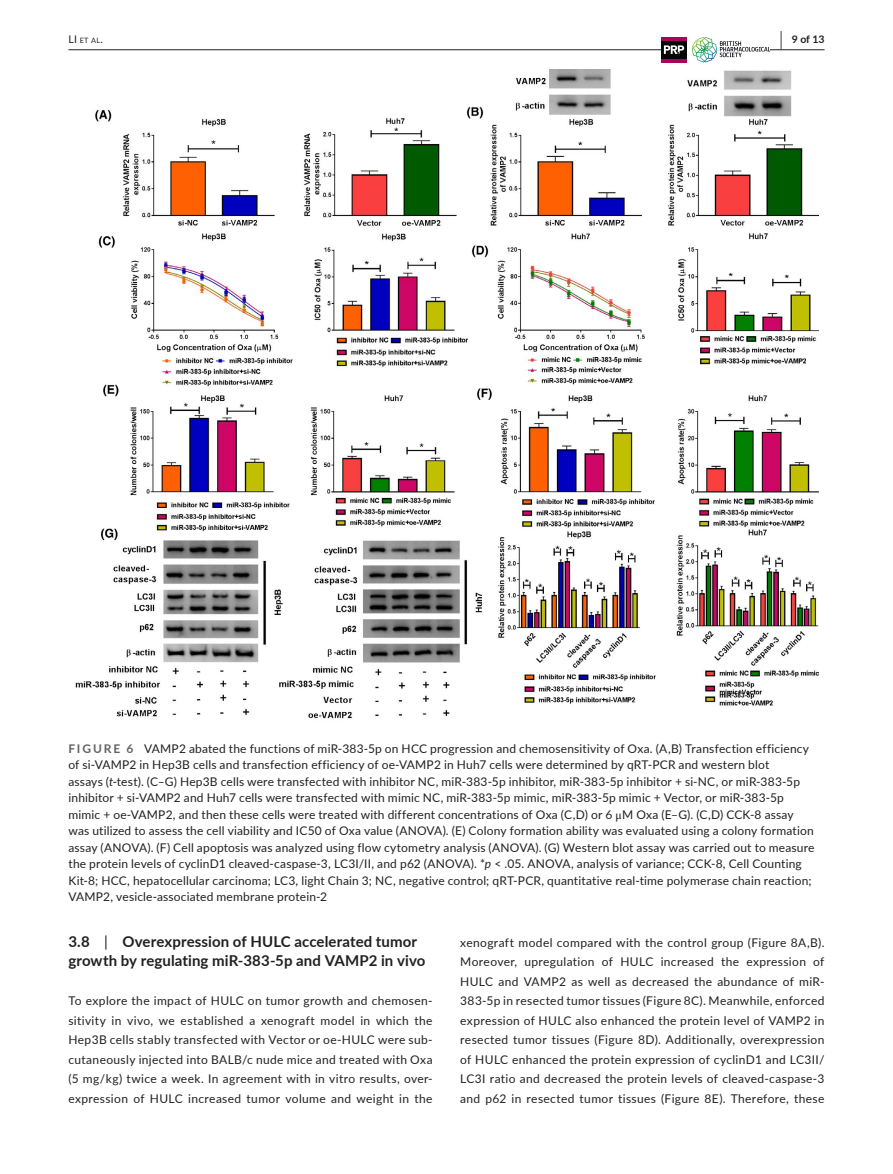
<style>
.page{position:relative;width:893px;height:1174px;background:#fff}
.page>*{position:absolute;margin:0;border:0;box-sizing:border-box;transform-origin:0 0}
.t1{font:700 15px/19.5px "Lato";letter-spacing:.005em;color:#231f20}
.t2{font:12px/19.5px "Lato";letter-spacing:.015em;color:#231f20;text-align:justify}
.t3{font:700 10.5px "Lato";color:#231f20}
.t4{font:7.35px "Lato";color:#231f20}
.s1{font-size:10.5px}
.s2{font-size:19.5px}
.s3{font-weight:700;color:#636366}
.s4{font-style:italic}
.s5{font-family:"STIX"}
.s6{font-weight:400}
</style>
<div class="page">
<hr style="left:68px;top:49px;width:756px;height:1px;background:#231f20">
<div style="left:661px;top:37px;width:109px;height:25px;background:#fff"></div>
<div style="left:661px;top:37px;width:26px;height:25px;background:#070606"></div>
<hr style="left:661px;top:37px;width:26px;height:3px;background:#a60660">
<hr style="left:661px;top:59px;width:26px;height:3px;background:#a60660">
<svg style="left:664px;top:45px;width:20px;height:9px"></svg>
<svg style="left:692px;top:37px;width:78px;height:25px"></svg>
<img style="left:75px;top:69px;width:744px;height:650px">
<p class="t4" style="left:68px;top:35px;width:36px"><span class="s1">LI</span> et al<span class="s1">.</span></p>
<p class="t3" style="left:780px;top:31px;width:46px"><span class="s2">|</span> 9 of 13</p>
<p class="t2" style="left:68px;top:739px;width:748px;line-height:16.5px;text-align:left"><span class="s3">FIGURE 6</span> VAMP2 abated the functions of miR-383-5p on HCC progression and chemosensitivity of Oxa. (A,B) Transfection efficiency of si-VAMP2 in Hep3B cells and transfection efficiency of oe-VAMP2 in Huh7 cells were determined by qRT-PCR and western blot<br>assays (<span class="s4">t</span>-test). (C–G) Hep3B cells were transfected with inhibitor NC, miR-383-5p inhibitor, miR-383-5p inhibitor + si-NC, or miR-383-5p inhibitor + si-VAMP2 and Huh7 cells were transfected with mimic NC, miR-383-5p mimic, miR-383-5p mimic + Vector, or miR-383-5p mimic + oe-VAMP2, and then these cells were treated with different concentrations of Oxa (C,D) or 6 <span class="s5">μ</span>M Oxa (E–G). (C,D) CCK-8 assay was utilized to assess the cell viability and IC50 of Oxa value (ANOVA). (E) Colony formation ability was evaluated using a colony formation assay (ANOVA). (F) Cell apoptosis was analyzed using flow cytometry analysis (ANOVA). (G) Western blot assay was carried out to measure the protein levels of cyclinD1 cleaved-caspase-3, LC3I/II, and p62 (ANOVA). *<span class="s4">p</span> &lt; .05. ANOVA, analysis of variance; CCK-8, Cell Counting Kit-8; HCC, hepatocellular carcinoma; LC3, light Chain 3; NC, negative control; qRT-PCR, quantitative real-time polymerase chain reaction; VAMP2, vesicle-associated membrane protein-2</p>
<p class="t1" style="left:68px;top:931px;width:358px">3.8 <span class="s6">|</span> Overexpression of HULC accelerated tumor growth by regulating miR-383-5p and VAMP2 in vivo</p>
<p class="t2" style="left:68px;top:990px;width:366px">To explore the impact of HULC on tumor growth and chemosen&shy;sitivity in vivo, we established a xenograft model in which the Hep3B cells stably transfected with Vector or oe-HULC were sub&shy;cutaneously injected into BALB/c nude mice and treated with Oxa (5 mg/kg) twice a week. In agreement with in vitro results, over&shy;expression of HULC increased tumor volume and weight in the</p>
<p class="t2" style="left:460px;top:932px;width:366px">xenograft model compared with the control group (Figure 8A,B).<br>Moreover, upregulation of HULC increased the expression of HULC and VAMP2 as well as decreased the abundance of miR-383-5p in resected tumor tissues (Figure 8C). Meanwhile, enforced expression of HULC also enhanced the protein level of VAMP2 in resected tumor tissues (Figure 8D). Additionally, overexpression of HULC enhanced the protein expression of cyclinD1 and LC3II/ LC3I ratio and decreased the protein levels of cleaved-caspase-3 and p62 in resected tumor tissues (Figure 8E). Therefore, these</p>
</div>
